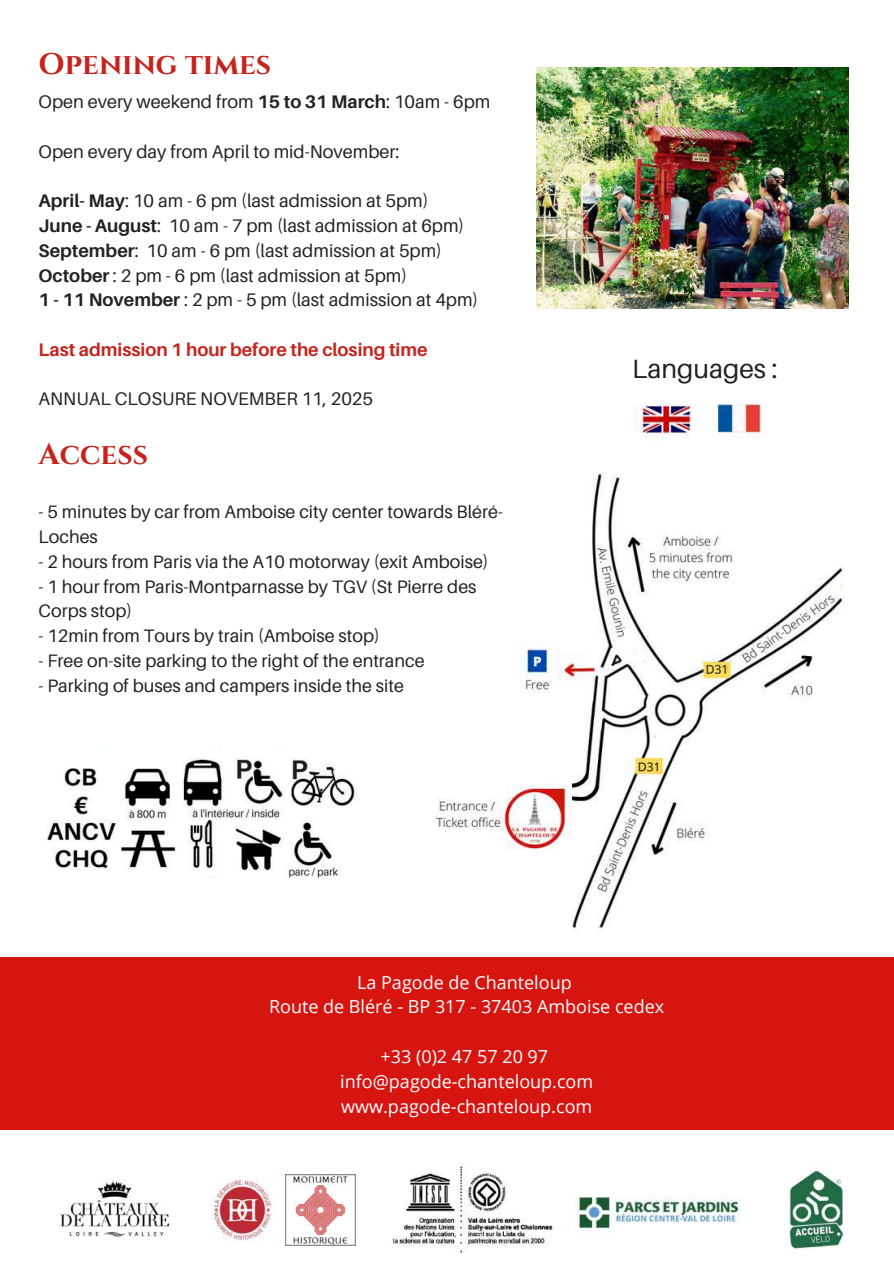
<style>
.page{position:relative;width:894px;height:1264px;background:#fff}
.page>*{position:absolute;margin:0;border:0;box-sizing:border-box;transform-origin:0 0}
.t1{font:700 29.85px "Cinzel";color:#c6231d}
.t2{font:26.4px "Aileron";color:#222}
.t3{font:18.15px/24.8px "Aileron";color:#222}
.t4{font:700 18.15px "Aileron";color:#c6231d}
.t5{font:18px/24.8px "Aileron";color:#222}
.t6{font:18px/24.8px "Open Sans";color:#fff;text-align:center}
.s1{font-weight:700}
</style>
<div class="page">
<img style="left:47px;top:758px;width:311px;height:119px">
<img style="left:634px;top:404px;width:127px;height:35px">
<img style="left:575px;top:1196px;width:166px;height:34px">
<img style="left:784px;top:1170px;width:60px;height:80px">
<div style="left:0;top:957px;width:893px;height:173px;background:#d61511"></div>
<img style="left:435px;top:473px;width:410px;height:460px">
<img style="left:536px;top:68px;width:312px;height:240px">
<img style="left:60px;top:1180px;width:110px;height:58px">
<img style="left:392px;top:1166px;width:161px;height:87px">
<img style="left:211px;top:1174px;width:144px;height:70px">
<h1 class="t1" style="left:39px;top:45px;width:234px">Opening times</h1>
<p class="t3" style="left:39px;top:89px;width:453px">Open every weekend from <span class="s1">15 to 31 March</span>: 10am - 6pm</p>
<p class="t3" style="left:39px;top:139px;width:362px">Open every day from April to mid-November:</p>
<p class="t3" style="left:39px;top:188px;width:441px"><span class="s1">April- May</span>: 10 am - 6 pm (last admission at 5pm)<br><span class="s1">June - August</span>: 10 am - 7 pm (last admission at 6pm)<br><span class="s1">September</span>: 10 am - 6 pm (last admission at 5pm)<br><span class="s1">October</span> : 2 pm - 6 pm (last admission at 5pm)<br><span class="s1">1 - 11 November</span> : 2 pm - 5 pm (last admission at 4pm)</p>
<p class="t4" style="left:39px;top:338px;width:390px">Last admission 1 hour before the closing time</p>
<p class="t3" style="left:39px;top:386px;width:336px">ANNUAL CLOSURE NOVEMBER 11, 2025</p>
<h1 class="t1" style="left:39px;top:434px;width:111px">Access</h1>
<p class="t5" style="left:39px;top:499px;width:465px">- 5 minutes by car from Amboise city center towards Bléré-<br>Loches</p>
<p class="t5" style="left:39px;top:548px;width:451px">- 2 hours from Paris via the A10 motorway (exit Amboise)</p>
<p class="t5" style="left:39px;top:573px;width:439px">- 1 hour from Paris-Montparnasse by TGV (St Pierre des<br>Corps stop)</p>
<p class="t5" style="left:39px;top:623px;width:342px">- 12min from Tours by train (Amboise stop)</p>
<p class="t5" style="left:39px;top:647px;width:387px">- Free on-site parking to the right of the entrance</p>
<p class="t5" style="left:39px;top:672px;width:367px">- Parking of buses and campers inside the site</p>
<h2 class="t2" style="left:632px;top:352px;width:147px">Languages :</h2>
<p class="t6" style="left:269px;top:969px;width:396px">La Pagode de Chanteloup<br>Route de Bléré - BP 317 - 37403 Amboise cedex</p>
<p class="t6" style="left:340px;top:1043px;width:254px">+33 (0)2 47 57 20 97 info@pagode-chanteloup.com www.pagode-chanteloup.com</p>
</div>
